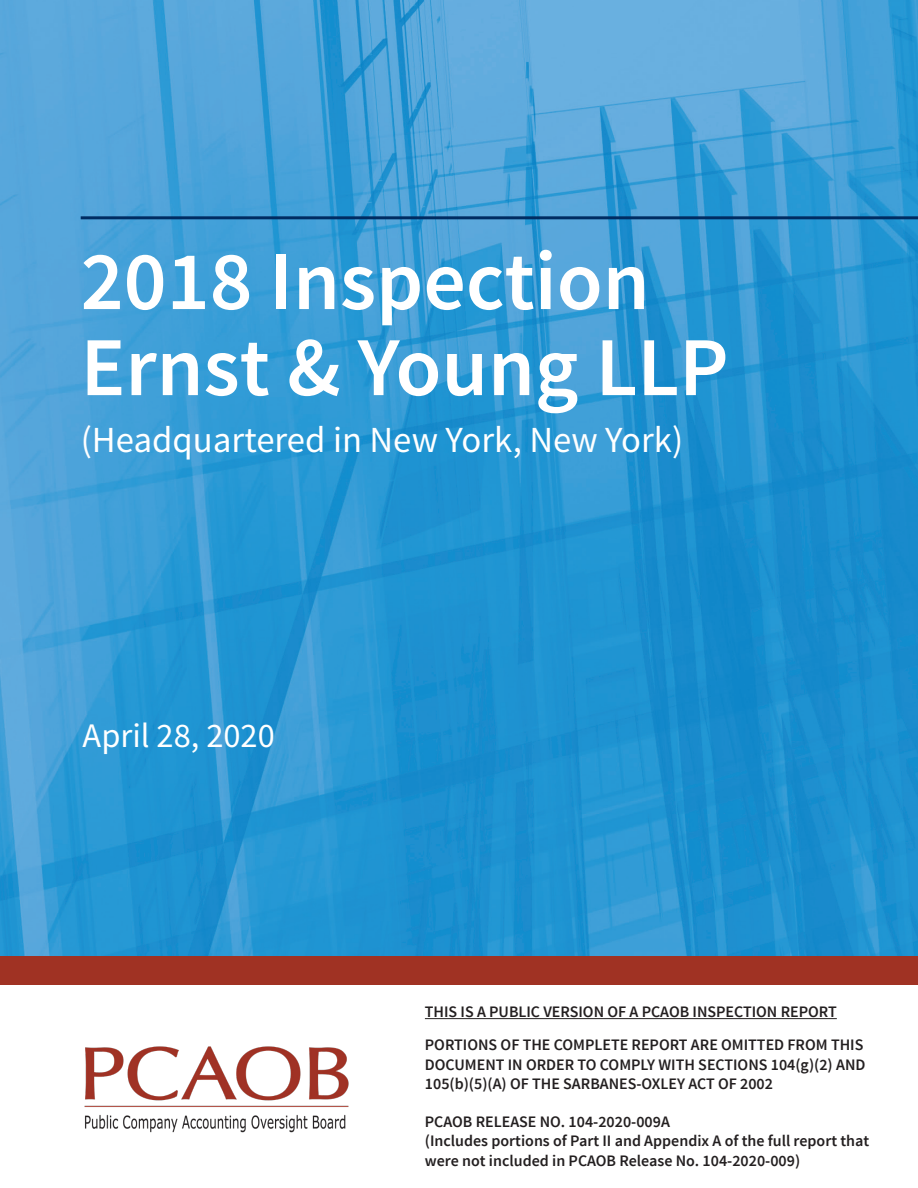
<style>
.page{position:relative;width:918px;height:1188px;background:#fff}
.page>*{position:absolute;margin:0;border:0;box-sizing:border-box;transform-origin:0 0}
.t1{font:600 83.7px/86.1px "Source Sans Pro";color:#fff}
.Subhead{font:36.75px "Source Sans Pro";color:#fff}
.Header_1{font:34.5px "Source Sans Pro";color:#fff}
.Body_Copy{font:600 16.05px/19.6px "Source Sans Pro";color:#231f20}
</style>
<div class="page">
<img style="left:0;top:0;width:918px;height:956px">
<hr style="left:81px;top:216px;width:837px;height:3px;background:#002c62">
<div style="left:0;top:956px;width:918px;height:28px;background:#a03223"></div>
<img style="left:84px;top:1046px;width:265px;height:87px">
<hr style="left:425px;top:1018px;width:412px;height:1px;background:#231f20">
<p class="t1" style="left:81px;top:240px;width:649px">2018 Inspection<br>Ernst &amp; Young LLP</p>
<p class="Subhead" style="left:81px;top:417px;width:604px">(Headquartered in New York, New York)</p>
<p class="Header_1" style="left:83px;top:714px;width:194px">April 28, 2020</p>
<p class="Body_Copy" style="left:425px;top:1003px;width:413px">THIS IS A PUBLIC VERSION OF A PCAOB INSPECTION REPORT</p>
<p class="Body_Copy" style="left:425px;top:1035px;width:442px">PORTIONS OF THE COMPLETE REPORT ARE OMITTED FROM THIS<br>DOCUMENT IN ORDER TO COMPLY WITH SECTIONS 104(g)(2) AND<br>105(b)(5)(A) OF THE SARBANES-OXLEY ACT OF 2002</p>
<p class="Body_Copy" style="left:425px;top:1112px;width:446px">PCAOB RELEASE NO. 104-2020-009A<br>(Includes portions of Part II and Appendix A of the full report that were not included in PCAOB Release No. 104-2020-009)</p>
</div>
